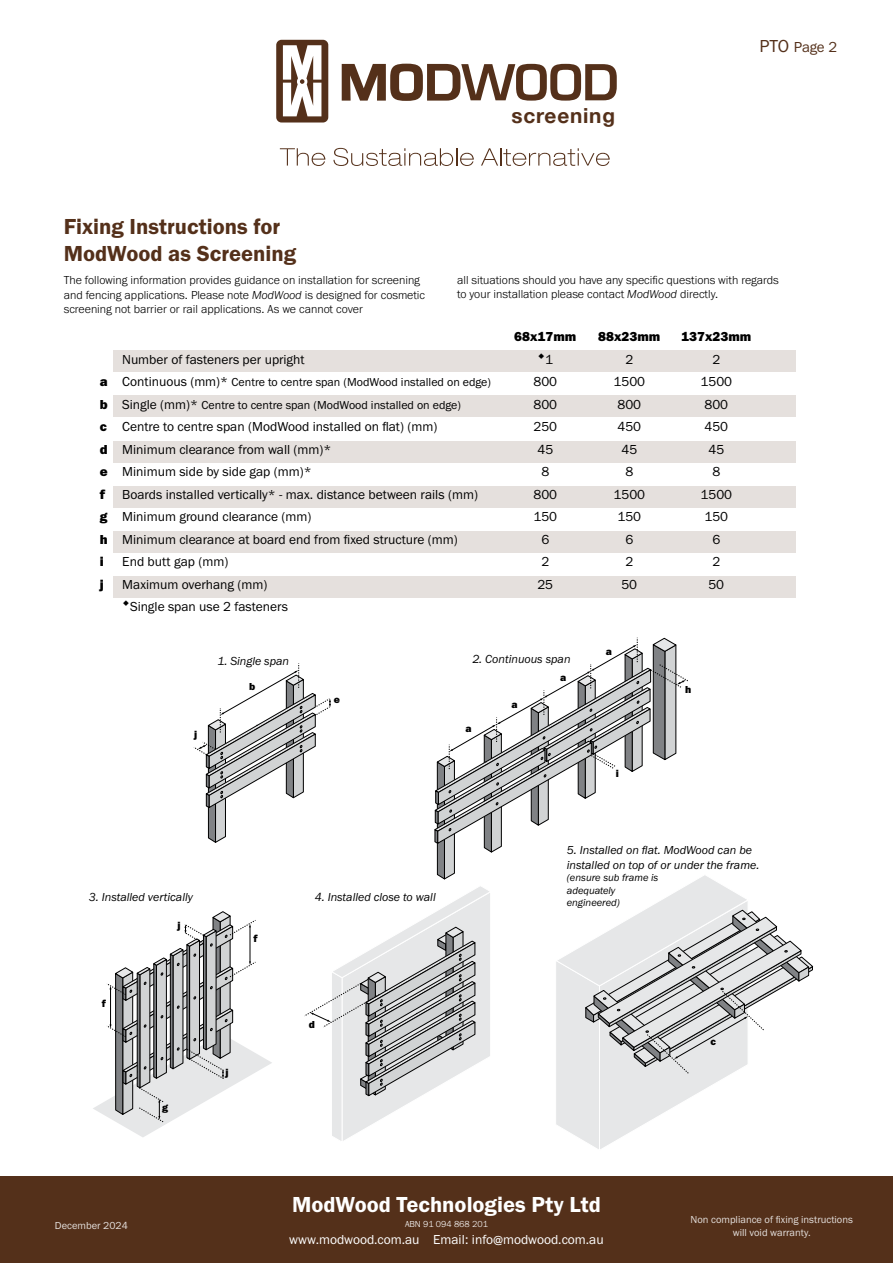
<style>
.page{position:relative;width:893px;height:1263px;background:#fff}
.page>*{position:absolute;margin:0;border:0;box-sizing:border-box;transform-origin:0 0}
.t1{font:22.5px/27px "Franklin Gothic URW Dem";color:#54301a}
.t2{font:22.5px "Franklin Gothic URW Dem";color:#fff}
.t3{font:700 20.7px "Helvetica Neue";letter-spacing:.04em;color:#54301a}
.t4{font:15px "Franklin Gothic URW Boo";color:#54301a}
.t5{font:13.5px "Franklin Gothic URW Boo";color:#000}
.t6{font:13.5px "Franklin Gothic URW Boo";color:#fff}
.t7{font:13.5px "Franklin Gothic URW Hea";color:#000}
.t8{font:300 12px/14.4px "Franklin Gothic URW";color:#000}
.t9{font:12px/14.4px "Franklin Gothic URW Boo Ita";color:#000}
.t10{font:12px "Franklin Gothic URW Boo";color:#000}
.t11{font:10.5px/12.6px "Franklin Gothic URW Boo";color:#e5e0dd;text-align:center}
.t12{font:10.5px/12.6px "Franklin Gothic URW Boo Ita";color:#000}
.t13{font:10.5px "Franklin Gothic URW Hea";color:#000}
.t14{font:300 9px "Franklin Gothic URW";color:#fff}
.s1{font-size:18px}
.s2{font-style:italic}
.s3{font-family:"Franklin Gothic URW Hea";font-size:13.5px}
.s4{font-size:13.5px}
.s5{font-family:"Franklin Gothic URW Hea"}
</style>
<div class="page">
<svg style="left:276px;top:40px;width:52px;height:82px"></svg>
<svg style="left:342px;top:64px;width:275px;height:37px"></svg>
<svg style="left:280px;top:148px;width:45px;height:18px"></svg>
<svg style="left:333px;top:148px;width:141px;height:18px"></svg>
<svg style="left:481px;top:148px;width:129px;height:18px"></svg>
<div style="left:113px;top:350px;width:682px;height:22px;background:#e5e0dd"></div>
<div style="left:113px;top:395px;width:682px;height:22px;background:#e5e0dd"></div>
<div style="left:113px;top:441px;width:682px;height:22px;background:#e5e0dd"></div>
<div style="left:113px;top:486px;width:682px;height:22px;background:#e5e0dd"></div>
<div style="left:113px;top:531px;width:682px;height:22px;background:#e5e0dd"></div>
<div style="left:113px;top:576px;width:682px;height:21px;background:#e5e0dd"></div>
<svg style="left:93px;top:638px;width:720px;height:511px"></svg>
<div style="left:0;top:1176px;width:893px;height:87px;background:#54301a"></div>
<h2 class="t3" style="left:511px;top:102px;width:105px">screening</h2>
<p class="t4" style="left:759px;top:37px;width:79px"><span class="s1">PTO</span> Page 2</p>
<h1 class="t1" style="left:64px;top:213px;width:234px">Fixing Instructions for<br>ModWood as Screening</h1>
<p class="t8" style="left:64px;top:273px;width:363px">The following information provides guidance on installation for screening and fencing applications. Please note <span class="s2">ModWood</span> is designed for cosmetic screening not barrier or rail applications. As we cannot cover</p>
<p class="t8" style="left:457px;top:272px;width:323px">all situations should you have any specific questions with regards to your installation please contact <span class="s2">ModWood</span> directly.</p>
<p class="t7" style="left:514px;top:328px;width:64px">68x17mm</p>
<p class="t7" style="left:598px;top:328px;width:64px">88x23mm</p>
<p class="t7" style="left:681px;top:328px;width:72px">137x23mm</p>
<p class="t5" style="left:122px;top:351px;width:184px">Number of fasteners per upright</p>
<p class="t5" style="left:545px;top:351px;width:9px">1</p>
<p class="t5" style="left:625px;top:351px;width:9px">2</p>
<p class="t5" style="left:712px;top:351px;width:9px">2</p>
<p class="t10" style="left:100px;top:375px;width:393px"><span class="s3">a</span> <span class="s4">Continuous (mm)*</span> Centre to centre span (ModWood installed on edge)</p>
<p class="t5" style="left:533px;top:373px;width:25px">800</p>
<p class="t5" style="left:613px;top:373px;width:33px">1500</p>
<p class="t5" style="left:700px;top:373px;width:33px">1500</p>
<p class="t10" style="left:100px;top:397px;width:363px"><span class="s3">b</span> <span class="s4">Single (mm)*</span> Centre to centre span (ModWood installed on edge)</p>
<p class="t5" style="left:533px;top:396px;width:25px">800</p>
<p class="t5" style="left:617px;top:396px;width:25px">800</p>
<p class="t5" style="left:704px;top:396px;width:25px">800</p>
<p class="t5" style="left:100px;top:418px;width:339px"><span class="s5">c</span> Centre to centre span (ModWood installed on flat) (mm)</p>
<p class="t5" style="left:533px;top:418px;width:25px">250</p>
<p class="t5" style="left:617px;top:418px;width:25px">450</p>
<p class="t5" style="left:704px;top:418px;width:25px">450</p>
<p class="t5" style="left:100px;top:441px;width:233px"><span class="s5">d</span> Minimum clearance from wall (mm)*</p>
<p class="t5" style="left:537px;top:441px;width:17px">45</p>
<p class="t5" style="left:621px;top:441px;width:17px">45</p>
<p class="t5" style="left:708px;top:441px;width:17px">45</p>
<p class="t5" style="left:100px;top:463px;width:213px"><span class="s5">e</span> Minimum side by side gap (mm)*</p>
<p class="t5" style="left:541px;top:463px;width:9px">8</p>
<p class="t5" style="left:625px;top:463px;width:9px">8</p>
<p class="t5" style="left:712px;top:463px;width:9px">8</p>
<p class="t7" style="left:100px;top:486px;width:7px">f</p>
<p class="t5" style="left:122px;top:486px;width:357px">Boards installed vertically* - max. distance between rails (mm)</p>
<p class="t5" style="left:533px;top:486px;width:25px">800</p>
<p class="t5" style="left:613px;top:486px;width:33px">1500</p>
<p class="t5" style="left:700px;top:486px;width:33px">1500</p>
<p class="t5" style="left:100px;top:508px;width:213px"><span class="s5">g</span> Minimum ground clearance (mm)</p>
<p class="t5" style="left:533px;top:508px;width:25px">150</p>
<p class="t5" style="left:617px;top:508px;width:25px">150</p>
<p class="t5" style="left:704px;top:508px;width:25px">150</p>
<p class="t5" style="left:100px;top:531px;width:359px"><span class="s5">h</span> Minimum clearance at board end from fixed structure (mm)</p>
<p class="t5" style="left:541px;top:531px;width:9px">6</p>
<p class="t5" style="left:625px;top:531px;width:9px">6</p>
<p class="t5" style="left:712px;top:531px;width:9px">6</p>
<p class="t7" style="left:100px;top:553px;width:6px">i</p>
<p class="t5" style="left:122px;top:553px;width:108px">End butt gap (mm)</p>
<p class="t5" style="left:541px;top:553px;width:9px">2</p>
<p class="t5" style="left:625px;top:553px;width:9px">2</p>
<p class="t5" style="left:712px;top:553px;width:9px">2</p>
<p class="t7" style="left:100px;top:576px;width:6px">j</p>
<p class="t5" style="left:122px;top:576px;width:147px">Maximum overhang (mm)</p>
<p class="t5" style="left:537px;top:576px;width:17px">25</p>
<p class="t5" style="left:621px;top:576px;width:17px">50</p>
<p class="t5" style="left:708px;top:576px;width:17px">50</p>
<p class="t5" style="left:130px;top:598px;width:159px">Single span use 2 fasteners</p>
<p class="t9" style="left:217px;top:654px;width:73px">1. Single span</p>
<p class="t13" style="left:194px;top:728px;width:5px">j</p>
<p class="t13" style="left:249px;top:679px;width:8px">b</p>
<p class="t13" style="left:334px;top:693px;width:8px">e</p>
<p class="t9" style="left:89px;top:889px;width:106px">3. Installed vertically</p>
<p class="t9" style="left:315px;top:889px;width:123px">4. Installed close to wall</p>
<p class="t13" style="left:102px;top:996px;width:6px">f</p>
<p class="t13" style="left:178px;top:918px;width:5px">j</p>
<p class="t13" style="left:253px;top:931px;width:6px">f</p>
<p class="t13" style="left:162px;top:1101px;width:7px">g</p>
<p class="t13" style="left:225px;top:1066px;width:5px">j</p>
<p class="t13" style="left:309px;top:1017px;width:8px">d</p>
<p class="t9" style="left:472px;top:652px;width:100px">2. Continuous span</p>
<p class="t13" style="left:466px;top:722px;width:8px">a</p>
<p class="t13" style="left:511px;top:698px;width:8px">a</p>
<p class="t13" style="left:560px;top:670px;width:8px">a</p>
<p class="t13" style="left:606px;top:644px;width:8px">a</p>
<p class="t13" style="left:616px;top:766px;width:5px">i</p>
<p class="t13" style="left:685px;top:682px;width:8px">h</p>
<p class="t9" style="left:567px;top:843px;width:194px">5. Installed on flat. ModWood can be installed on top of or under the frame.</p>
<p class="t12" style="left:567px;top:871px;width:93px">(ensure sub frame is adequately engineered)</p>
<p class="t13" style="left:710px;top:1034px;width:7px">c</p>
<p class="t11" style="left:55px;top:1219px;width:74px">December 2024</p>
<h1 class="t2" style="left:292px;top:1191px;width:310px">ModWood Technologies Pty Ltd</h1>
<p class="t14" style="left:405px;top:1219px;width:84px">ABN 91 094 868 201</p>
<p class="t6" style="left:289px;top:1231px;width:316px">www.modwood.com.au Email: info@modwood.com.au</p>
<p class="t11" style="left:691px;top:1213px;width:164px">Non compliance of fixing instructions will void warranty.</p>
</div>
